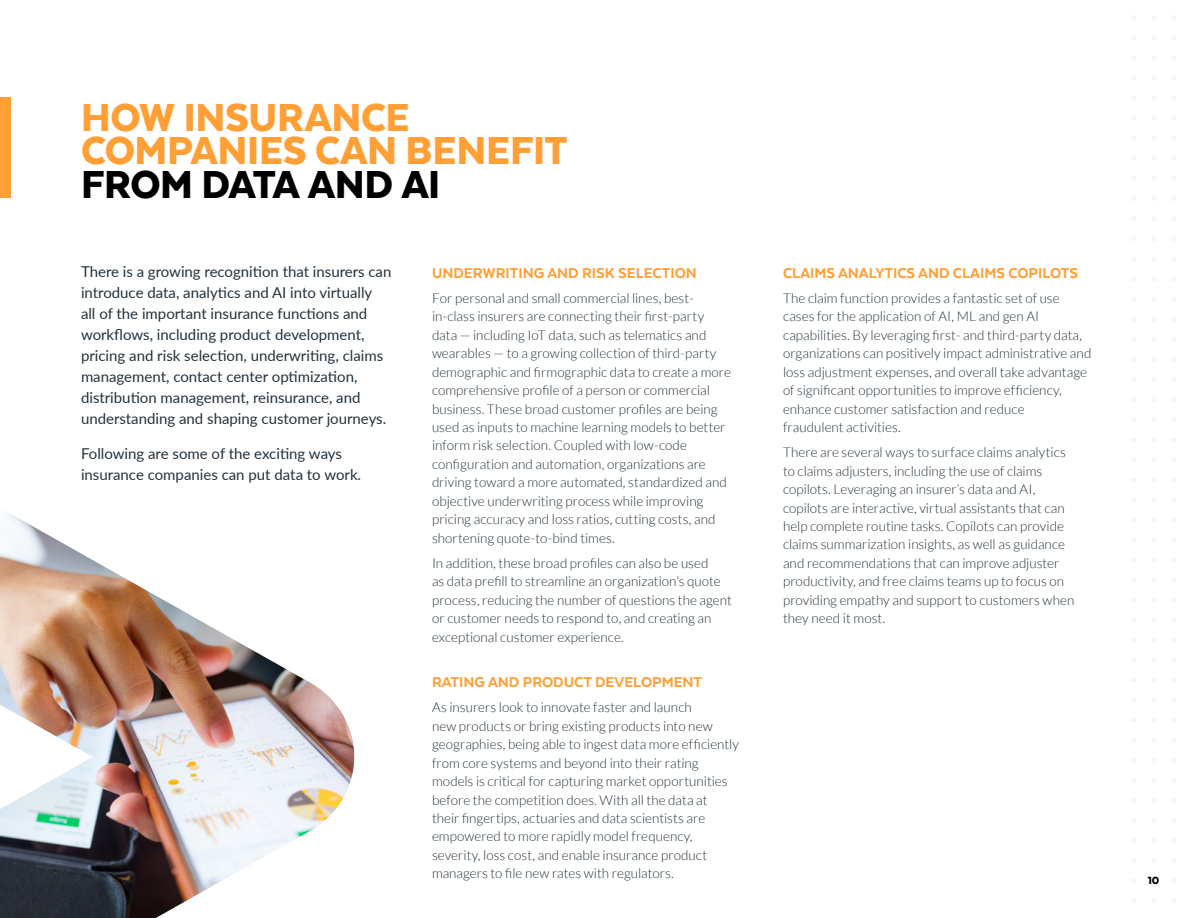
<style>
.page{position:relative;width:1188px;height:918px;background:#fff}
.page>*{position:absolute;margin:0;border:0;box-sizing:border-box;transform-origin:0 0}
.t1{font:900 45px/33.3px "Texta";letter-spacing:-.01em;color:#ff9f36}
.t2{font:900 45px "Texta";letter-spacing:-.015em;color:#000}
.t3{font:800 16.5px "Texta";color:#ff9f36}
.t4{font:15px/21px "Lato";color:#24323d}
.t5{font:300 13.5px/18.5px "Lato";color:#24323d}
.t6{font:900 12px "Texta";color:#000}
</style>
<div class="page">
<div style="left:0;top:97px;width:11px;height:101px;background:#ff9f36"></div>
<img style="left:0;top:512px;width:355px;height:406px">
<h1 class="t1" style="left:81px;top:99px;width:489px">HOW INSURANCE<br>COMPANIES CAN BENEFIT</h1>
<h1 class="t2" style="left:81px;top:156px;width:361px">FROM DATA AND AI</h1>
<p class="t4" style="left:81px;top:261px;width:312px">There is a growing recognition that insurers can introduce data, analytics and AI into virtually<br>all of the important insurance functions and workflows, including product development, pricing and risk selection, underwriting, claims management, contact center optimization, distribution management, reinsurance, and understanding and shaping customer journeys.</p>
<p class="t4" style="left:81px;top:442px;width:282px">Following are some of the exciting ways insurance companies can put data to work.</p>
<p class="t3" style="left:432px;top:262px;width:266px">UNDERWRITING AND RISK SELECTION</p>
<p class="t5" style="left:432px;top:289px;width:301px">For personal and small commercial lines, best&shy;in-class insurers are connecting their first-party data — including IoT data, such as telematics and wearables — to a growing collection of third-party demographic and firmographic data to create a more comprehensive profile of a person or commercial business. These broad customer profiles are being used as inputs to machine learning models to better inform risk selection. Coupled with low-code configuration and automation, organizations are driving toward a more automated, standardized and objective underwriting process while improving pricing accuracy and loss ratios, cutting costs, and shortening quote-to-bind times.</p>
<p class="t5" style="left:432px;top:554px;width:301px">In addition, these broad profiles can also be used<br>as data prefill to streamline an organization’s quote process, reducing the number of questions the agent or customer needs to respond to, and creating an exceptional customer experience.</p>
<p class="t3" style="left:432px;top:672px;width:272px">RATING AND PRODUCT DEVELOPMENT</p>
<p class="t5" style="left:432px;top:699px;width:309px">As insurers look to innovate faster and launch<br>new products or bring existing products into new geographies, being able to ingest data more efficiently from core systems and beyond into their rating models is critical for capturing market opportunities before the competition does. With all the data at<br>their fingertips, actuaries and data scientists are empowered to more rapidly model frequency, severity, loss cost, and enable insurance product managers to file new rates with regulators.</p>
<p class="t3" style="left:783px;top:262px;width:297px">CLAIMS ANALYTICS AND CLAIMS COPILOTS</p>
<p class="t5" style="left:783px;top:289px;width:310px">The claim function provides a fantastic set of use cases for the application of AI, ML and gen AI capabilities. By leveraging first- and third-party data, organizations can positively impact administrative and loss adjustment expenses, and overall take advantage of significant opportunities to improve efficiency, enhance customer satisfaction and reduce<br>fraudulent activities.</p>
<p class="t5" style="left:783px;top:444px;width:293px">There are several ways to surface claims analytics to claims adjusters, including the use of claims copilots. Leveraging an insurer’s data and AI, copilots are interactive, virtual assistants that can help complete routine tasks. Copilots can provide claims summarization insights, as well as guidance and recommendations that can improve adjuster productivity, and free claims teams up to focus on providing empathy and support to customers when they need it most.</p>
<p class="t6" style="left:1148px;top:873px;width:13px">10</p>
</div>
